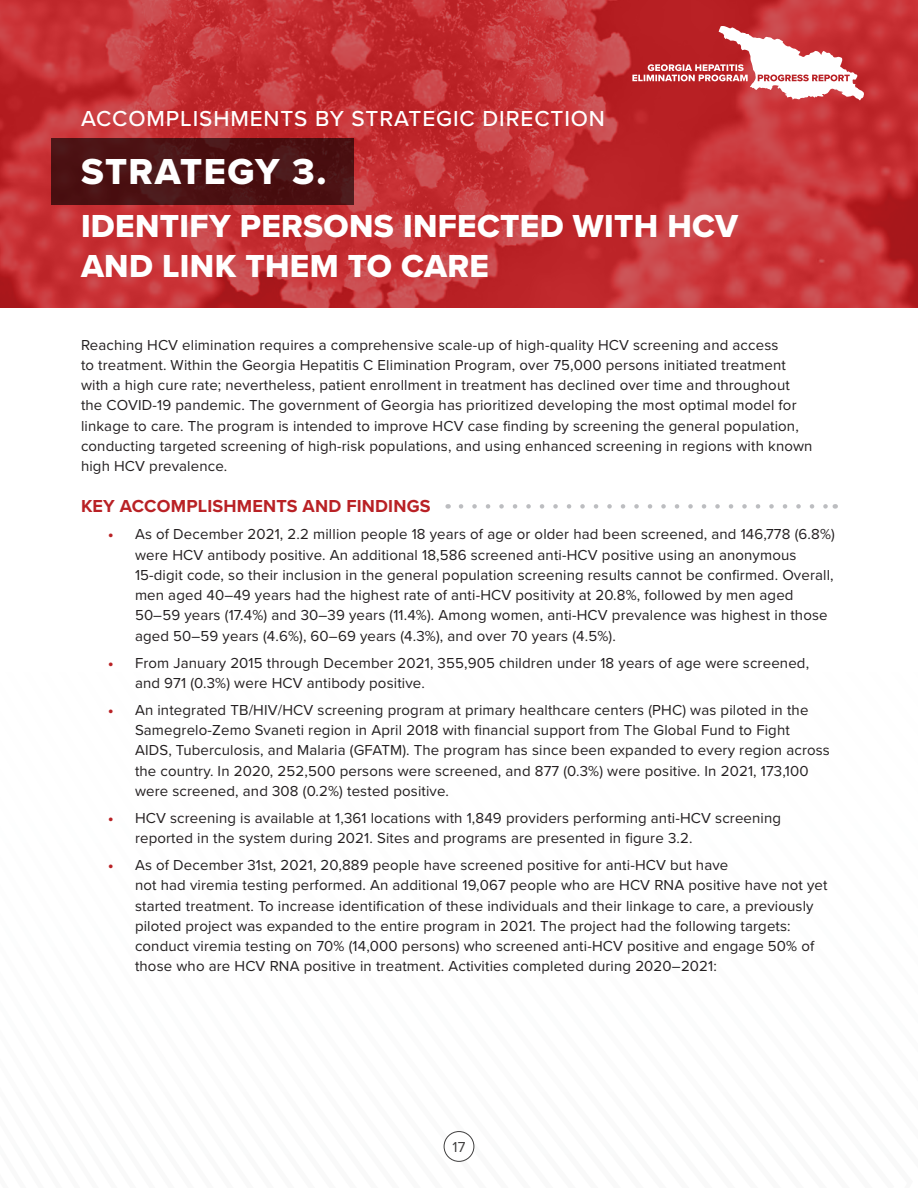
<style>
.page{position:relative;width:918px;height:1188px;background:#fff}
.page>*{position:absolute;margin:0;border:0;box-sizing:border-box;transform-origin:0 0}
.t1{font:37.5px "Proxima Nova Extrabld";letter-spacing:.04em;color:#fff}
.t2{font:33px/39.6px "Proxima Nova Extrabld";letter-spacing:.01em;color:#fff}
.t3{font:500 22.5px "Proxima Nova";letter-spacing:.04em;color:#fff}
.t4{font:700 18px "Proxima Nova";letter-spacing:.01em;color:#b92125}
.t5{font:15px/20.2px "Proxima Nova";letter-spacing:.01em;color:#231f20}
.t6{font:15px "Proxima Nova";color:#403f3f}
.s1{font-family:"Proxima Nova Extrabld";color:#b92125}
</style>
<div class="page">
<svg style="left:461px;top:504px;width:367px;height:5px"></svg>
<div style="left:444px;top:1131px;width:30px;height:31px;border:1px solid #403f3f;border-radius:50%"></div>
<svg style="left:0;top:0;width:918px;height:308px;background:#c43236"></svg>
<svg style="left:632px;top:26px;width:232px;height:74px"></svg>
<div style="left:51px;top:139px;width:302px;height:66px;background:#4b1012"></div>
<h2 class="t3" style="left:81px;top:101px;width:526px">ACCOMPLISHMENTS BY STRATEGIC DIRECTION</h2>
<h2 class="t1" style="left:81px;top:144px;width:247px">STRATEGY 3.</h2>
<h2 class="t2" style="left:81px;top:206px;width:659px">IDENTIFY PERSONS INFECTED WITH HCV<br>AND LINK THEM TO CARE</h2>
<p class="t5" style="left:81px;top:334px;width:733px">Reaching HCV elimination requires a comprehensive scale-up of high-quality HCV screening and access<br>to treatment. Within the Georgia Hepatitis C Elimination Program, over 75,000 persons initiated treatment with a high cure rate; nevertheless, patient enrollment in treatment has declined over time and throughout the COVID-19 pandemic. The government of Georgia has prioritized developing the most optimal model for linkage to care. The program is intended to improve HCV case finding by screening the general population, conducting targeted screening of high-risk populations, and using enhanced screening in regions with known high HCV prevalence.</p>
<h3 class="t4" style="left:81px;top:493px;width:351px">KEY ACCOMPLISHMENTS AND FINDINGS</h3>
<p class="t5" style="left:135px;top:524px;width:701px;text-indent:-27px"><span class="s1">•</span> As of December 2021, 2.2 million people 18 years of age or older had been screened, and 146,778 (6.8%) were HCV antibody positive. An additional 18,586 screened anti-HCV positive using an anonymous 15-digit code, so their inclusion in the general population screening results cannot be confirmed. Overall, men aged 40–49 years had the highest rate of anti-HCV positivity at 20.8%, followed by men aged 50–59 years (17.4%) and 30–39 years (11.4%). Among women, anti-HCV prevalence was highest in those aged 50–59 years (4.6%), 60–69 years (4.3%), and over 70 years (4.5%).</p>
<p class="t5" style="left:135px;top:652px;width:676px;text-indent:-27px"><span class="s1">•</span> From January 2015 through December 2021, 355,905 children under 18 years of age were screened, and 971 (0.3%) were HCV antibody positive.</p>
<p class="t5" style="left:135px;top:699px;width:696px;text-indent:-27px"><span class="s1">•</span> An integrated TB/HIV/HCV screening program at primary healthcare centers (PHC) was piloted in the Samegrelo-Zemo Svaneti region in April 2018 with financial support from The Global Fund to Fight AIDS, Tuberculosis, and Malaria (GFATM). The program has since been expanded to every region across the country. In 2020, 252,500 persons were screened, and 877 (0.3%) were positive. In 2021, 173,100 were screened, and 308 (0.2%) tested positive.</p>
<p class="t5" style="left:135px;top:807px;width:648px;text-indent:-27px"><span class="s1">•</span> HCV screening is available at 1,361 locations with 1,849 providers performing anti-HCV screening reported in the system during 2021. Sites and programs are presented in figure 3.2.</p>
<p class="t5" style="left:135px;top:854px;width:694px;text-indent:-27px"><span class="s1">•</span> As of December 31st, 2021, 20,889 people have screened positive for anti-HCV but have<br>not had viremia testing performed. An additional 19,067 people who are HCV RNA positive have not yet started treatment. To increase identification of these individuals and their linkage to care, a previously piloted project was expanded to the entire program in 2021. The project had the following targets: conduct viremia testing on 70% (14,000 persons) who screened anti-HCV positive and engage 50% of those who are HCV RNA positive in treatment. Activities completed during 2020–2021:</p>
<p class="t6" style="left:453px;top:1135px;width:14px">17</p>
</div>
